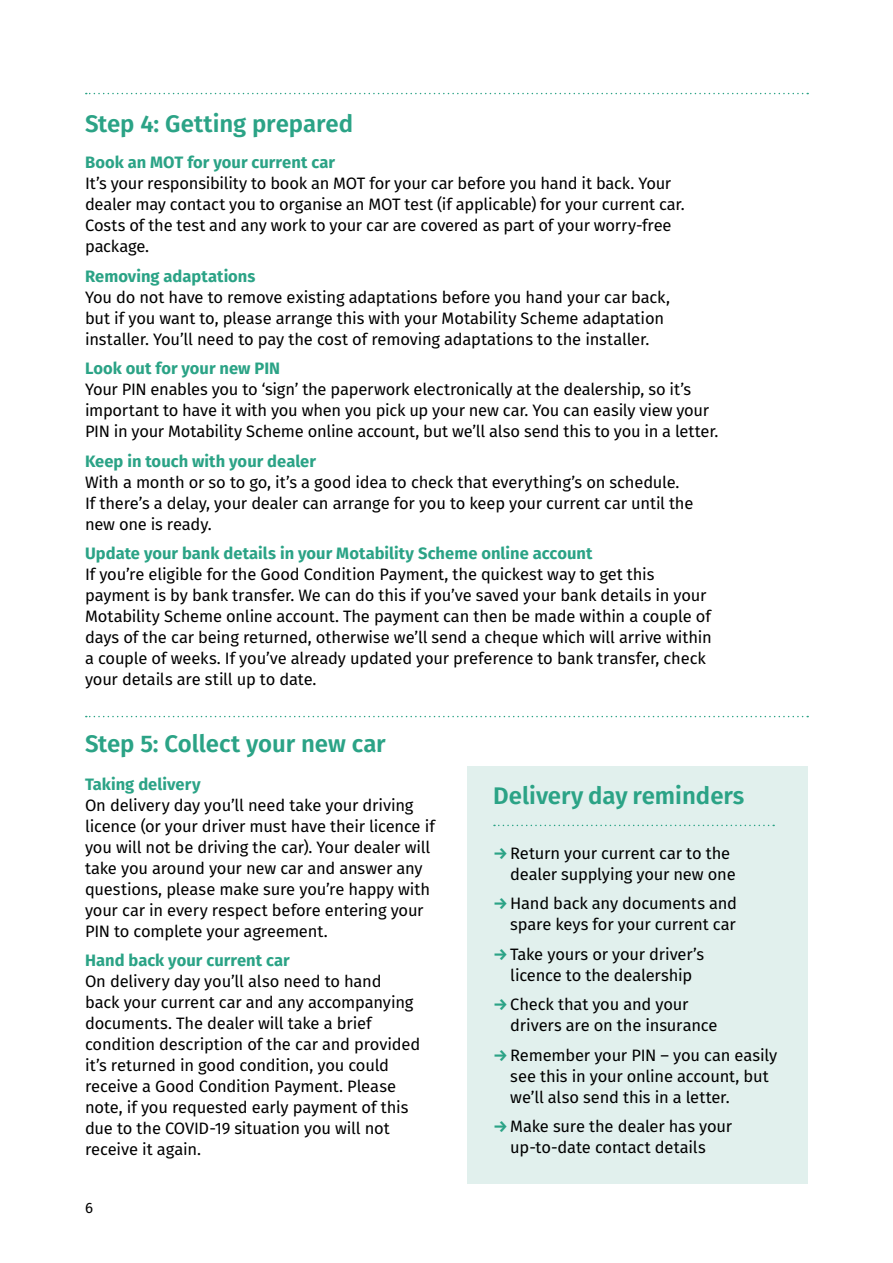
<style>
.page{position:relative;width:893px;height:1263px;background:#fff}
.page>*{position:absolute;margin:0;border:0;box-sizing:border-box;transform-origin:0 0}
.Title_3{font:600 24px "Fira Sans";letter-spacing:-.005em;color:#2ba386}
.Title_4{font:600 24px "Fira Sans";color:#2ba386}
.Title_5{font:16.5px/21px "Fira Sans";letter-spacing:-.015em;color:#000}
.t1{font:15px "Fira Sans";color:#000}
.s1{font-weight:700;color:#2ba386}
</style>
<div class="page">
<div style="left:468px;top:766px;width:340px;height:417px;background:#e1f0ed"></div>
<svg style="left:494px;top:825px;width:280px;height:1px"></svg>
<svg style="left:86px;top:716px;width:722px;height:1px"></svg>
<svg style="left:86px;top:93px;width:722px;height:1px"></svg>
<p class="Title_3" style="left:85px;top:104px;width:270px">Step 4: Getting prepared</p>
<p class="Title_5" style="left:85px;top:152px;width:601px"><span class="s1">Book an MOT for your current car<br></span>It’s your responsibility to book an MOT for your car before you hand it back. Your dealer may contact you to organise an MOT test (if applicable) for your current car.<br>Costs of the test and any work to your car are covered as part of your worry-free package.</p>
<p class="Title_5" style="left:85px;top:265px;width:586px"><span class="s1">Removing adaptations<br></span>You do not have to remove existing adaptations before you hand your car back, but if you want to, please arrange this with your Motability Scheme adaptation installer. You’ll need to pay the cost of removing adaptations to the installer.</p>
<p class="Title_5" style="left:85px;top:358px;width:635px"><span class="s1">Look out for your new PIN<br></span>Your PIN enables you to ‘sign’ the paperwork electronically at the dealership, so it’s important to have it with you when you pick up your new car. You can easily view your PIN in your Motability Scheme online account, but we’ll also send this to you in a letter.</p>
<p class="Title_5" style="left:85px;top:450px;width:610px"><span class="s1">Keep in touch with your dealer<br></span>With a month or so to go, it’s a good idea to check that everything’s on schedule.<br>If there’s a delay, your dealer can arrange for you to keep your current car until the new one is ready.</p>
<p class="Title_5" style="left:85px;top:543px;width:628px"><span class="s1">Update your bank details in your Motability Scheme online account<br></span>If you’re eligible for the Good Condition Payment, the quickest way to get this payment is by bank transfer. We can do this if you’ve saved your bank details in your Motability Scheme online account. The payment can then be made within a couple of days of the car being returned, otherwise we’ll send a cheque which will arrive within a couple of weeks. If you’ve already updated your preference to bank transfer, check your details are still up to date.</p>
<p class="Title_3" style="left:85px;top:724px;width:302px">Step 5: Collect your new car</p>
<p class="Title_5" style="left:85px;top:773px;width:351px"><span class="s1">Taking delivery<br></span>On delivery day you’ll need take your driving licence (or your driver must have their licence if you will not be driving the car). Your dealer will take you around your new car and answer any questions, please make sure you’re happy with your car in every respect before entering your PIN to complete your agreement.</p>
<p class="Title_5" style="left:85px;top:950px;width:337px"><span class="s1">Hand back your current car<br></span>On delivery day you’ll also need to hand<br>back your current car and any accompanying documents. The dealer will take a brief condition description of the car and provided it’s returned in good condition, you could receive a Good Condition Payment. Please note, if you requested early payment of this due to the COVID-19 situation you will not receive it again.</p>
<p class="t1" style="left:85px;top:1196px;width:9px">6</p>
<p class="Title_4" style="left:493px;top:775px;width:253px">Delivery day reminders</p>
<p class="Title_5" style="left:510px;top:842px;width:227px;text-indent:-17px"><span class="s1">→</span>Return your current car to the dealer supplying your new one</p>
<p class="Title_5" style="left:493px;top:892px;width:245px;text-align:right"><span class="s1">→</span>Hand back any documents and spare keys for your current car</p>
<p class="Title_5" style="left:493px;top:943px;width:212px;text-align:center"><span class="s1">→</span>Take yours or your driver’s licence to the dealership</p>
<p class="Title_5" style="left:510px;top:993px;width:209px;text-indent:-17px"><span class="s1">→</span>Check that you and your drivers are on the insurance</p>
<p class="Title_5" style="left:510px;top:1044px;width:268px;text-indent:-17px"><span class="s1">→</span>Remember your PIN – you can easily see this in your online account, but we’ll also send this in a letter.</p>
<p class="Title_5" style="left:493px;top:1115px;width:240px;text-align:center"><span class="s1">→</span>Make sure the dealer has your up-to-date contact details</p>
</div>
